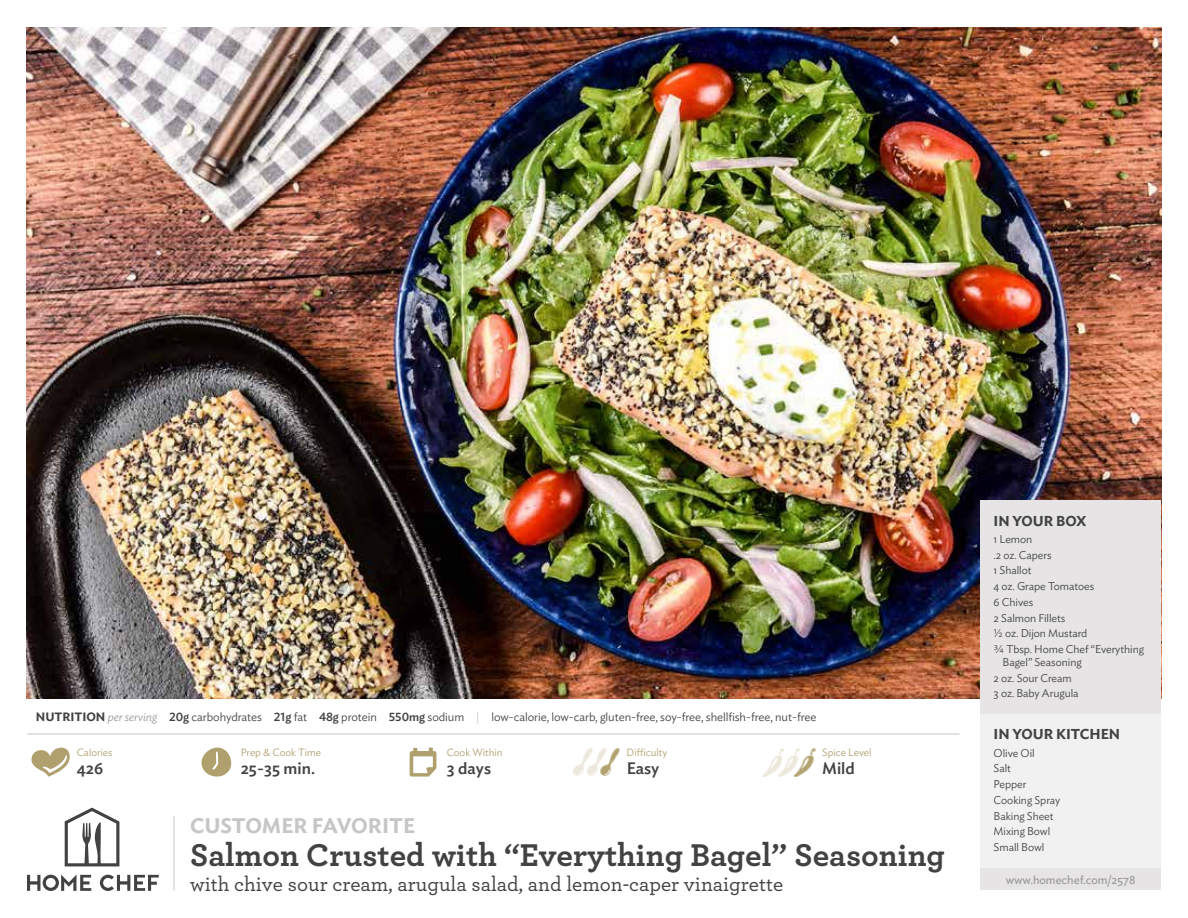
<style>
.page{position:relative;width:1188px;height:918px;background:#fff}
.page>*{position:absolute;margin:0;border:0;box-sizing:border-box;transform-origin:0 0}
.t1{font:700 33px "Archer";color:#414241}
.t2{font:500 21px "Archer";color:#414241}
.t3{font:600 21px "Ideal Sans";color:#c7c6c5}
.t4{font:500 16.5px "Ideal Sans";color:#414241}
.t5{font:600 14.25px "Ideal Sans";letter-spacing:-.005em;color:#414241}
.t6{font:300 12px "Ideal Sans";letter-spacing:-.005em;color:#414241}
.t7{font:12px "Ideal Sans";letter-spacing:-.005em;color:#9a9a9a}
.t8{font:300 11.25px/15.8px "Ideal Sans";letter-spacing:-.005em;color:#414241}
.t9{font:300 10.5px "Ideal Sans";color:#afa06e}
.s1{font-weight:600}
.s2{font-style:italic;color:#9a9a9a}
.s3{font-weight:500}
.s4{color:#c7c6c5}
</style>
<div class="page">
<img style="left:27px;top:27px;width:1134px;height:671px">
<div style="left:201px;top:748px;width:30px;height:29px;background:#afa06e;border-radius:14px"></div>
<svg style="left:212px;top:751px;width:6px;height:19px"></svg>
<svg style="left:409px;top:748px;width:28px;height:29px"></svg>
<svg style="left:31px;top:747px;width:39px;height:30px"></svg>
<svg style="left:27px;top:875px;width:132px;height:16px"></svg>
<svg style="left:65px;top:808px;width:54px;height:58px"></svg>
<hr style="left:174px;top:816px;width:1px;height:74px;background:#c7c6c5">
<img style="left:574px;top:748px;width:45px;height:28px">
<img style="left:762px;top:748px;width:53px;height:28px">
<div style="left:980px;top:501px;width:181px;height:389px;background:#e6e4e4"></div>
<div style="left:980px;top:715px;width:181px;height:175px;background:#f1f1f1"></div>
<div style="left:980px;top:869px;width:181px;height:21px;background:#e6e4e4"></div>
<hr style="left:28px;top:734px;width:931px;height:1px;background:#c7c6c5">
<p class="t6" style="left:36px;top:708px;width:782px"><span class="s1">NUTRITION</span> <span class="s2">per serving</span> <span class="s3">20g</span> carbohydrates <span class="s3">21g</span> fat <span class="s3">48g</span> protein <span class="s3">550mg</span> sodium <span class="s4">|</span> low-calorie, low-carb, gluten-free, soy-free, shellfish-free, nut-free</p>
<p class="t9" style="left:77px;top:744px;width:37px">Calories</p>
<p class="t9" style="left:241px;top:744px;width:82px">Prep &amp; Cook Time</p>
<p class="t9" style="left:447px;top:744px;width:57px">Cook Within</p>
<p class="t9" style="left:627px;top:744px;width:42px">Difficulty</p>
<p class="t9" style="left:822px;top:744px;width:51px">Spice Level</p>
<h3 class="t4" style="left:77px;top:756px;width:28px">426</h3>
<h3 class="t4" style="left:241px;top:756px;width:76px">25-35 min.</h3>
<h3 class="t4" style="left:447px;top:756px;width:46px">3 days</h3>
<h3 class="t4" style="left:627px;top:756px;width:34px">Easy</h3>
<h3 class="t4" style="left:822px;top:756px;width:34px">Mild</h3>
<h2 class="t3" style="left:190px;top:809px;width:227px">CUSTOMER FAVORITE</h2>
<h1 class="t1" style="left:190px;top:828px;width:756px">Salmon Crusted with “Everything Bagel” Seasoning</h1>
<h2 class="t2" style="left:190px;top:869px;width:595px">with chive sour cream, arugula salad, and lemon-caper vinaigrette</h2>
<p class="t5" style="left:994px;top:509px;width:95px">IN YOUR BOX</p>
<p class="t8" style="left:994px;top:530px;width:152px">1 Lemon<br>.2 oz. Capers<br>1 Shallot<br>4 oz. Grape Tomatoes<br>6 Chives<br>2 Salmon Fillets<br>½ oz. Dijon Mustard<br>¾ Tbsp. Home Chef “Everything</p>
<p class="t8" style="left:994px;top:653px;width:90px;text-indent:9px">Bagel” Seasoning<br>2 oz. Sour Cream<br>3 oz. Baby Arugula</p>
<p class="t5" style="left:994px;top:723px;width:128px">IN YOUR KITCHEN</p>
<p class="t8" style="left:994px;top:744px;width:68px">Olive Oil<br>Salt<br>Pepper<br>Cooking Spray<br>Baking Sheet<br>Mixing Bowl<br>Small Bowl</p>
<p class="t7" style="left:1006px;top:871px;width:131px">www.homechef.com/2578</p>
</div>
